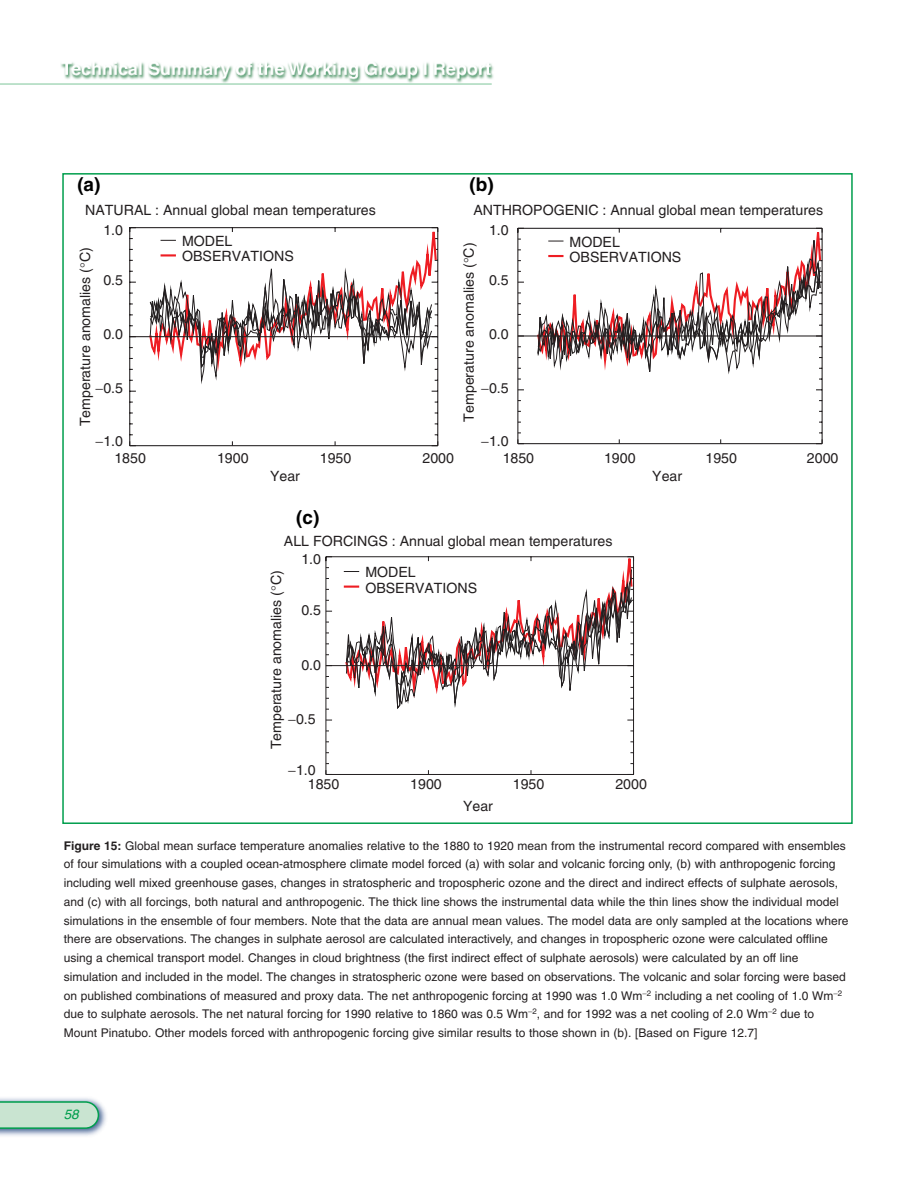
<style>
.page{position:relative;width:918px;height:1188px;background:#fff}
.page>*{position:absolute;margin:0;border:0;box-sizing:border-box;transform-origin:0 0}
.t1{font:700 18.9px "Helvetica";color:#000}
.t2{font:14.1px/15.1px "Helvetica";color:#231f20}
.t3{font:italic 13.5px "Helvetica";color:#009e4d}
.t4{font:12px/18.8px "Helvetica";color:#231f20}
.s1{font-weight:700}
</style>
<div class="page">
<img style="left:0;top:1098px;width:106px;height:38px">
<svg style="left:0;top:1101px;width:99px;height:28px"></svg>
<img style="left:56px;top:62px;width:438px;height:22px">
<hr style="left:0;top:84px;width:492px;height:1px;background:#7dc599">
<hr style="left:518px;top:443px;width:304px;height:1px;background:#231f20">
<hr style="left:518px;top:228px;width:304px;height:1px;background:#231f20">
<hr style="left:517px;top:228px;width:1px;height:216px;background:#231f20">
<svg style="left:537px;top:227px;width:286px;height:218px"></svg>
<svg style="left:536px;top:227px;width:286px;height:2px"></svg>
<svg style="left:537px;top:228px;width:286px;height:153px"></svg>
<hr style="left:518px;top:335px;width:304px;height:2px;background:#231f20">
<hr style="left:130px;top:445px;width:308px;height:1px;background:#231f20">
<hr style="left:130px;top:227px;width:308px;height:1px;background:#231f20">
<hr style="left:129px;top:228px;width:1px;height:218px;background:#231f20">
<svg style="left:149px;top:227px;width:290px;height:220px"></svg>
<svg style="left:148px;top:227px;width:290px;height:155px"></svg>
<svg style="left:149px;top:258px;width:284px;height:130px"></svg>
<svg style="left:161px;top:240px;width:15px;height:1px"></svg>
<hr style="left:161px;top:254px;width:15px;height:3px;background:#ee1d23">
<hr style="left:130px;top:336px;width:308px;height:1px;background:#231f20">
<hr style="left:326px;top:774px;width:308px;height:1px;background:#231f20">
<hr style="left:326px;top:556px;width:308px;height:1px;background:#231f20">
<hr style="left:326px;top:557px;width:1px;height:217px;background:#231f20">
<svg style="left:326px;top:556px;width:6px;height:5px"></svg>
<svg style="left:344px;top:556px;width:290px;height:153px"></svg>
<svg style="left:344px;top:569px;width:289px;height:141px"></svg>
<hr style="left:326px;top:665px;width:308px;height:1px;background:#231f20">
<h1 class="t1" style="left:77px;top:177px;width:25px">(a)</h1>
<h1 class="t1" style="left:470px;top:177px;width:26px">(b)</h1>
<p class="t2" style="left:85px;top:204px;width:292px">NATURAL : Annual global mean temperatures</p>
<p class="t2" style="left:473px;top:204px;width:351px">ANTHROPOGENIC : Annual global mean temperatures</p>
<p class="t2" style="left:103px;top:223px;width:21px">1.0</p>
<p class="t2" style="left:79px;top:426px;width:180px;rotate:-90deg">Temperature anomalies ( C)</p>
<p class="t2" style="left:103px;top:274px;width:21px">0.5</p>
<p class="t2" style="left:103px;top:328px;width:21px">0.0</p>
<p class="t2" style="left:96px;top:382px;width:29px">−0.5</p>
<p class="t2" style="left:182px;top:235px;width:113px">MODEL<br>OBSERVATIONS</p>
<p class="t2" style="left:489px;top:223px;width:21px">1.0</p>
<p class="t2" style="left:463px;top:422px;width:180px;rotate:-90deg">Temperature anomalies ( C)</p>
<p class="t2" style="left:570px;top:236px;width:113px">MODEL<br>OBSERVATIONS</p>
<p class="t2" style="left:489px;top:274px;width:21px">0.5</p>
<p class="t2" style="left:489px;top:328px;width:21px">0.0</p>
<p class="t2" style="left:481px;top:382px;width:29px">−0.5</p>
<p class="t2" style="left:96px;top:435px;width:29px">−1.0</p>
<p class="t2" style="left:481px;top:435px;width:29px">−1.0</p>
<p class="t2" style="left:114px;top:451px;width:33px">1850</p>
<p class="t2" style="left:217px;top:451px;width:33px">1900</p>
<p class="t2" style="left:320px;top:451px;width:33px">1950</p>
<p class="t2" style="left:422px;top:451px;width:33px">2000</p>
<p class="t2" style="left:270px;top:469px;width:31px">Year</p>
<p class="t2" style="left:503px;top:451px;width:33px">1850</p>
<p class="t2" style="left:604px;top:451px;width:33px">1900</p>
<p class="t2" style="left:706px;top:451px;width:33px">1950</p>
<p class="t2" style="left:807px;top:451px;width:33px">2000</p>
<p class="t2" style="left:652px;top:469px;width:31px">Year</p>
<h1 class="t1" style="left:296px;top:511px;width:25px">(c)</h1>
<p class="t2" style="left:284px;top:535px;width:330px">ALL FORCINGS : Annual global mean temperatures</p>
<p class="t2" style="left:301px;top:553px;width:21px">1.0</p>
<p class="t2" style="left:270px;top:749px;width:180px;rotate:-90deg">Temperature anomalies ( C)</p>
<p class="t2" style="left:301px;top:604px;width:21px">0.5</p>
<p class="t2" style="left:301px;top:658px;width:21px">0.0</p>
<p class="t2" style="left:288px;top:713px;width:29px">−0.5</p>
<p class="t2" style="left:288px;top:764px;width:29px">−1.0</p>
<p class="t2" style="left:365px;top:566px;width:113px">MODEL<br>OBSERVATIONS</p>
<p class="t2" style="left:308px;top:778px;width:33px">1850</p>
<p class="t2" style="left:410px;top:778px;width:33px">1900</p>
<p class="t2" style="left:513px;top:778px;width:33px">1950</p>
<p class="t2" style="left:615px;top:778px;width:33px">2000</p>
<p class="t2" style="left:463px;top:800px;width:31px">Year</p>
<p class="t4" style="left:64px;top:837px;width:786px"><span class="s1">Figure 15:</span> Global mean surface temperature anomalies relative to the 1880 to 1920 mean from the instrumental record compared with ensembles of four simulations with a coupled ocean-atmosphere climate model forced (a) with solar and volcanic forcing only, (b) with anthropogenic forcing including well mixed greenhouse gases, changes in stratospheric and tropospheric ozone and the direct and indirect effects of sulphate aerosols, and (c) with all forcings, both natural and anthropogenic. The thick line shows the instrumental data while the thin lines show the individual model simulations in the ensemble of four members. Note that the data are annual mean values. The model data are only sampled at the locations where there are observations. The changes in sulphate aerosol are calculated interactively, and changes in tropospheric ozone were calculated offline using a chemical transport model. Changes in cloud brightness (the first indirect effect of sulphate aerosols) were calculated by an off line simulation and included in the model. The changes in stratospheric ozone were based on observations. The volcanic and solar forcing were based on published combinations of measured and proxy data. The net anthropogenic forcing at 1990 was 1.0 Wm−<sup>2</sup> including a net cooling of 1.0 Wm−<sup>2 </sup>due to sulphate aerosols. The net natural forcing for 1990 relative to 1860 was 0.5 Wm−<sup>2</sup>, and for 1992 was a net cooling of 2.0 Wm−<sup>2</sup> due to Mount Pinatubo. Other models forced with anthropogenic forcing give similar results to those shown in (b). [Based on Figure 12.7]</p>
<p class="t3" style="left:64px;top:1109px;width:17px">58</p>
</div>
